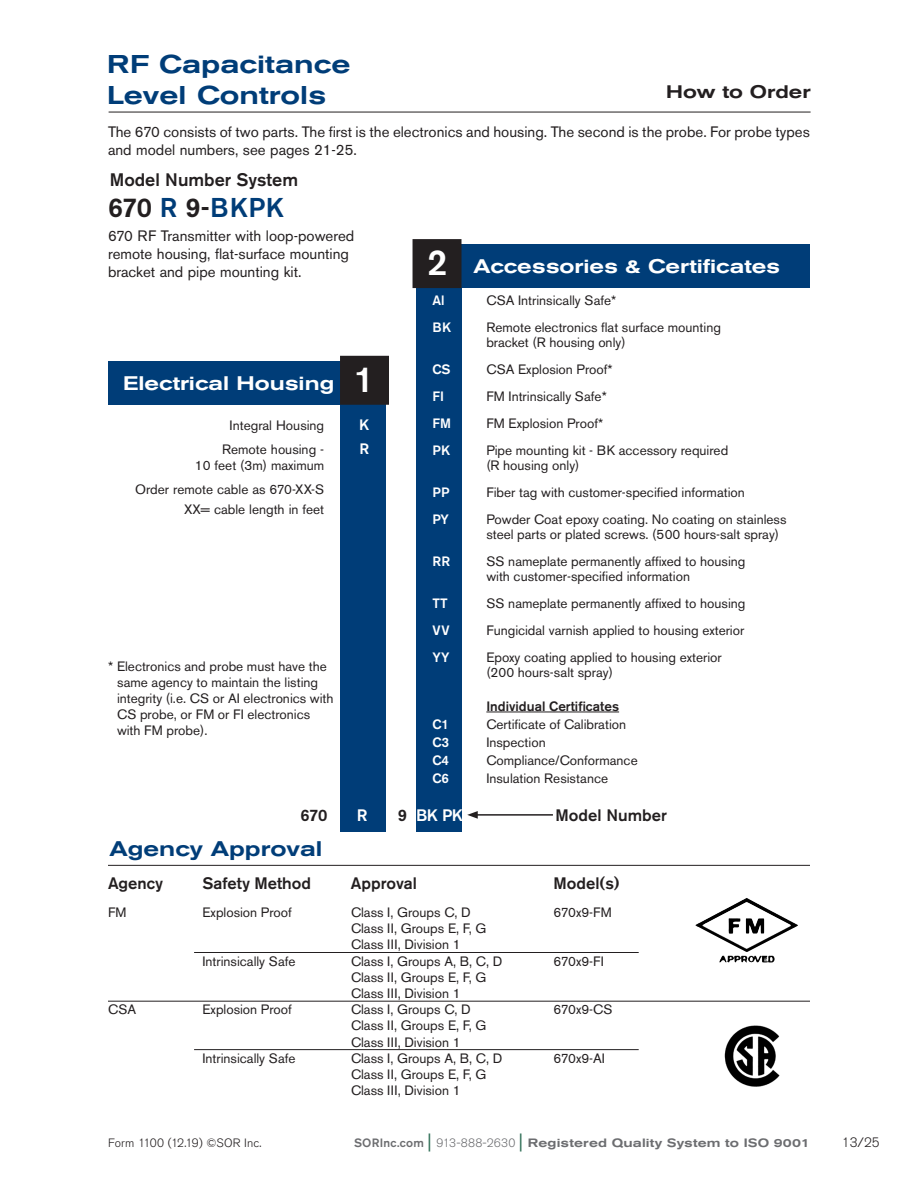
<style>
.page{position:relative;width:918px;height:1188px;background:#fff}
.page>*{position:absolute;margin:0;border:0;box-sizing:border-box;transform-origin:0 0}
.t1{font:500 36px "Akzidenz Grotesk BE";color:#fff}
.t2{font:500 27px "Akzidenz Grotesk BE";letter-spacing:.02em;color:#231f20}
.t3{font:500 expanded 25.5px/30.6px "Akzidenz Grotesk BE";color:#003d78}
.t4{font:500 expanded 21px "Akzidenz Grotesk BE";color:#003d78}
.t5{font:500 expanded 19.5px "Akzidenz Grotesk BE";color:#fff}
.t6{font:500 18px "Akzidenz Grotesk BE";color:#231f20}
.t7{font:500 expanded 18px "Akzidenz Grotesk BE";color:#231f20}
.t8{font:500 16.5px "Akzidenz Grotesk BE";color:#231f20}
.t9{font:500 16.5px "Akzidenz Grotesk BE";color:#fff}
.t10{font:15px/18px "Akzidenz Grotesk BE";color:#231f20}
.t11{font:500 15px "Akzidenz Grotesk BE";color:#fff}
.t12{font:13.5px/16.2px "Akzidenz Grotesk BE";color:#231f20}
.t13{font:500 13.5px "Akzidenz Grotesk BE";letter-spacing:.02em;color:#fff}
.t14{font:500 13.5px "Akzidenz Grotesk BE";color:#231f20}
.t15{font:300 13.5px "Akzidenz Grotesk BE";color:#231f20}
.t16{font:500 expanded 12px "Akzidenz Grotesk BE";letter-spacing:.015em;color:#6c6d70}
.t17{font:300 12px "Akzidenz Grotesk BE";letter-spacing:.015em;color:#231f20}
.s1{color:#003d78}
.s2{font-weight:500;font-size:15px;color:#fff}
.s3{color:#231f20}
.s4{font-stretch:normal}
.s5{font-weight:400;font-stretch:normal;font-size:18px;color:#327159}
.s6{font-weight:300;font-stretch:normal}
</style>
<div class="page">
<div style="left:416px;top:285px;width:45px;height:547px;background:#003d78"></div>
<div style="left:458px;top:244px;width:352px;height:44px;background:#003d78"></div>
<div style="left:415px;top:241px;width:44px;height:45px;background:#231f20"></div>
<div style="left:413px;top:239px;width:49px;height:49px;border:4px solid #231f20"></div>
<div style="left:340px;top:399px;width:45px;height:433px;background:#003d78"></div>
<div style="left:108px;top:361px;width:236px;height:44px;background:#003d78"></div>
<div style="left:342px;top:358px;width:45px;height:45px;background:#231f20"></div>
<div style="left:340px;top:356px;width:49px;height:49px;border:4px solid #231f20"></div>
<hr style="left:109px;top:112px;width:702px;height:1px;background:#231f20">
<hr style="left:108px;top:865px;width:702px;height:1px;background:#231f20">
<hr style="left:108px;top:1001px;width:702px;height:1px;background:#231f20">
<hr style="left:486px;top:712px;width:133px;height:1px;background:#231f20">
<img style="left:724px;top:1025px;width:56px;height:62px">
<img style="left:695px;top:898px;width:103px;height:65px">
<hr style="left:194px;top:952px;width:445px;height:1px;background:#231f20">
<hr style="left:194px;top:1049px;width:445px;height:1px;background:#231f20">
<hr style="left:475px;top:814px;width:78px;height:2px;background:#231f20">
<svg style="left:467px;top:811px;width:11px;height:8px"></svg>
<h3 class="t3" style="left:107px;top:49px;width:245px">RF Capacitance<br>Level Controls</h3>
<h3 class="t7" style="left:666px;top:82px;width:146px">How to Order</h3>
<p class="t10" style="left:108px;top:123px;width:703px">The 670 consists of two parts. The first is the electronics and housing. The second is the probe. For probe types and model numbers, see pages 21-25.</p>
<h3 class="t6" style="left:110px;top:169px;width:190px">Model Number System</h3>
<h2 class="t2" style="left:108px;top:191px;width:177px">670 <span class="s1">R</span> 9-<span class="s1">BKPK</span></h2>
<p class="t10" style="left:108px;top:227px;width:248px">670 RF Transmitter with loop-powered remote housing, flat-surface mounting bracket and pipe mounting kit.</p>
<h3 class="t5" style="left:123px;top:372px;width:213px">Electrical Housing</h3>
<h1 class="t1" style="left:354px;top:358px;width:22px">1</h1>
<p class="t12" style="left:230px;top:417px;width:96px">Integral Housing</p>
<p class="t11" style="left:359px;top:415px;width:12px">K</p>
<p class="t12" style="left:222px;top:441px;width:104px">Remote housing -</p>
<p class="t11" style="left:360px;top:439px;width:11px">R</p>
<p class="t12" style="left:135px;top:453px;width:191px;line-height:23.7px;text-align:right"><span class="s2">1010</span>10 feet (3m) maximum<br>Order remote cable as 670-XX-S</p>
<p class="t12" style="left:184px;top:501px;width:142px">XX= cable length in feet</p>
<p class="t12" style="left:117px;top:658px;width:218px;text-indent:-9px">* Electronics and probe must have the same agency to maintain the listing integrity (i.e. CS or AI electronics with<br>CS probe, or FM or FI electronics with FM probe).</p>
<h1 class="t1" style="left:427px;top:241px;width:22px">2</h1>
<h3 class="t5" style="left:473px;top:255px;width:308px">Accessories &amp; Certificates</h3>
<p class="t13" style="left:432px;top:292px;width:14px">Al</p>
<p class="t12" style="left:486px;top:292px;width:131px">CSA Intrinsically Safe*</p>
<p class="t13" style="left:432px;top:319px;width:20px">BK</p>
<p class="t12" style="left:486px;top:320px;width:236px;line-height:15px">Remote electronics flat surface mounting bracket (R housing only)</p>
<p class="t13" style="left:432px;top:361px;width:20px">CS</p>
<p class="t12" style="left:486px;top:361px;width:128px">CSA Explosion Proof*</p>
<p class="t13" style="left:432px;top:388px;width:13px">FI</p>
<p class="t12" style="left:486px;top:388px;width:122px">FM Intrinsically Safe*</p>
<p class="t13" style="left:432px;top:415px;width:20px">FM</p>
<p class="t12" style="left:486px;top:415px;width:118px">FM Explosion Proof*</p>
<p class="t13" style="left:432px;top:442px;width:19px">PK</p>
<p class="t12" style="left:486px;top:443px;width:243px;line-height:15px">Pipe mounting kit - BK accessory required (R housing only)</p>
<p class="t13" style="left:432px;top:484px;width:19px">PP</p>
<p class="t12" style="left:486px;top:484px;width:260px">Fiber tag with customer-specified information</p>
<p class="t13" style="left:432px;top:511px;width:18px">PY</p>
<p class="t12" style="left:486px;top:512px;width:302px;line-height:15px">Powder Coat epoxy coating. No coating on stainless steel parts or plated screws. (500 hours-salt spray)</p>
<p class="t13" style="left:432px;top:553px;width:20px">RR</p>
<p class="t12" style="left:486px;top:554px;width:261px;line-height:15px">SS nameplate permanently affixed to housing with customer-specified information</p>
<p class="t13" style="left:432px;top:595px;width:17px">TT</p>
<p class="t12" style="left:486px;top:595px;width:261px">SS nameplate permanently affixed to housing</p>
<p class="t13" style="left:432px;top:622px;width:19px">VV</p>
<p class="t12" style="left:486px;top:622px;width:259px">Fungicidal varnish applied to housing exterior</p>
<p class="t13" style="left:432px;top:649px;width:19px">YY</p>
<p class="t12" style="left:486px;top:650px;width:237px;line-height:15px">Epoxy coating applied to housing exterior (200 hours-salt spray)</p>
<p class="t14" style="left:486px;top:698px;width:134px">Individual Certificates</p>
<p class="t13" style="left:432px;top:716px;width:18px">C1</p>
<p class="t12" style="left:486px;top:716px;width:141px">Certificate of Calibration</p>
<p class="t13" style="left:432px;top:734px;width:18px">C3</p>
<p class="t12" style="left:486px;top:734px;width:61px">Inspection</p>
<p class="t13" style="left:432px;top:752px;width:18px">C4</p>
<p class="t12" style="left:486px;top:752px;width:153px">Compliance/Conformance</p>
<p class="t13" style="left:432px;top:770px;width:18px">C6</p>
<p class="t12" style="left:486px;top:770px;width:123px">Insulation Resistance</p>
<p class="t8" style="left:301px;top:805px;width:28px">670</p>
<p class="t9" style="left:357px;top:805px;width:12px">R</p>
<p class="t9" style="left:398px;top:805px;width:66px"><span class="s3">9</span> BK PK</p>
<p class="t8" style="left:556px;top:805px;width:113px">Model Number</p>
<h3 class="t4" style="left:109px;top:837px;width:215px">Agency Approval</h3>
<p class="t8" style="left:108px;top:873px;width:56px">Agency</p>
<p class="t8" style="left:202px;top:873px;width:110px">Safety Method</p>
<p class="t8" style="left:351px;top:873px;width:67px">Approval</p>
<p class="t8" style="left:554px;top:873px;width:68px">Model(s)</p>
<p class="t12" style="left:108px;top:904px;width:20px">FM</p>
<p class="t12" style="left:202px;top:904px;width:91px">Explosion Proof</p>
<p class="t12" style="left:351px;top:904px;width:121px">Class I, Groups C, D</p>
<p class="t12" style="left:554px;top:904px;width:60px">670x9-FM</p>
<p class="t12" style="left:351px;top:920px;width:137px">Class II, Groups E, F, G<br>Class III, Division 1</p>
<p class="t12" style="left:202px;top:953px;width:95px">Intrinsically Safe</p>
<p class="t12" style="left:351px;top:953px;width:153px">Class I, Groups A, B, C, D</p>
<p class="t12" style="left:554px;top:953px;width:52px">670x9-FI</p>
<p class="t12" style="left:351px;top:969px;width:137px">Class II, Groups E, F, G<br>Class III, Division 1</p>
<p class="t12" style="left:108px;top:1001px;width:30px">CSA</p>
<p class="t12" style="left:202px;top:1001px;width:91px">Explosion Proof</p>
<p class="t12" style="left:351px;top:1001px;width:121px">Class I, Groups C, D</p>
<p class="t12" style="left:554px;top:1001px;width:61px">670x9-CS</p>
<p class="t12" style="left:351px;top:1018px;width:137px">Class II, Groups E, F, G<br>Class III, Division 1</p>
<p class="t12" style="left:202px;top:1050px;width:95px">Intrinsically Safe</p>
<p class="t12" style="left:351px;top:1050px;width:153px">Class I, Groups A, B, C, D</p>
<p class="t12" style="left:554px;top:1050px;width:53px">670x9-AI</p>
<p class="t12" style="left:351px;top:1066px;width:137px">Class II, Groups E, F, G<br>Class III, Division 1</p>
<p class="t17" style="left:108px;top:1136px;width:155px">Form 1100 (12.19) ©SOR Inc.</p>
<p class="t16" style="left:354px;top:1136px;width:457px"><span class="s4">SORInc.com</span> <span class="s5">|</span> <span class="s6">913-888-2630</span> <span class="s5">|</span> Registered Quality System to ISO 9001</p>
<p class="t15" style="left:842px;top:1134px;width:39px">13/25</p>
</div>
